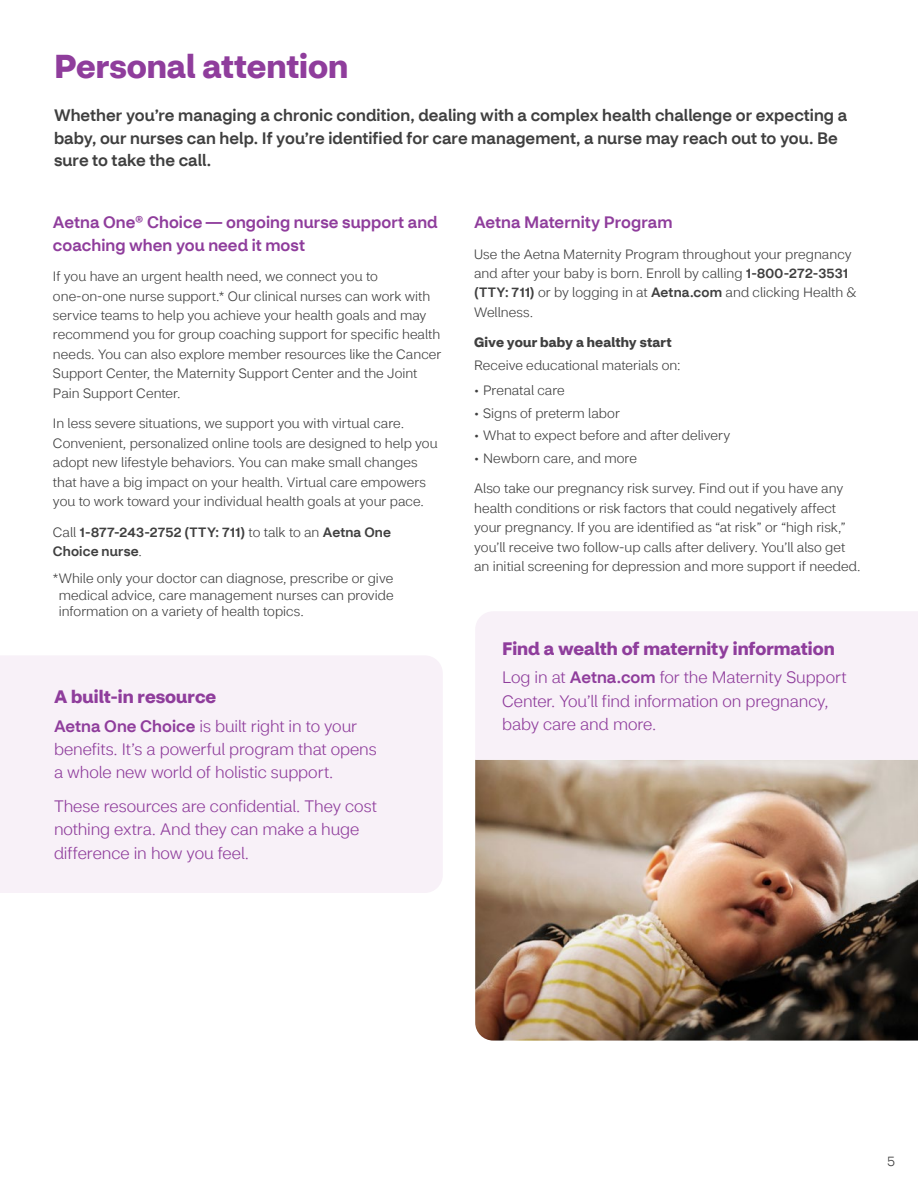
<style>
.page{position:relative;width:918px;height:1188px;background:#fff}
.page>*{position:absolute;margin:0;border:0;box-sizing:border-box;transform-origin:0 0}
.t1{font:700 33px "CVS Health Sans";letter-spacing:-.005em;color:#8f3d9c}
.t2{font:700 18px "CVS Health Sans";color:#8f3d9c}
.t3{font:300 16.5px/23.2px "CVS Health Sans";letter-spacing:-.005em;color:#8f3d9c}
.t4{font:500 16.5px/22.5px "CVS Health Sans";letter-spacing:.005em;color:#3f3f3f}
.t5{font:500 16.5px/22.5px "CVS Health Sans";letter-spacing:.005em;color:#8f3d9c}
.t6{font:300 13.5px/19.5px "CVS Health Sans";color:#3f3f3f}
.t7{font:500 13.5px/19.5px "CVS Health Sans";letter-spacing:.015em;color:#3f3f3f}
.t8{font:700 13.5px "CVS Health Sans";letter-spacing:.01em;color:#3f3f3f}
.s1{font-weight:300}
.s2{font-weight:500}
</style>
<div class="page">
<div style="left:0;top:656px;width:443px;height:237px;background:#f8f1f8"></div>
<img style="left:475px;top:760px;width:443px;height:281px">
<div style="left:475px;top:611px;width:443px;height:149px;background:#f8f1f8"></div>
<h2 class="t1" style="left:54px;top:46px;width:296px">Personal attention</h2>
<p class="t4" style="left:54px;top:104px;width:795px">Whether you’re managing a chronic condition, dealing with a complex health challenge or expecting a baby, our nurses can help. If you’re identified for care management, a nurse may reach out to you. Be sure to take the call.</p>
<h3 class="t5" style="left:53px;top:211px;width:386px">Aetna One® Choice — ongoing nurse support and coaching when you need it most</h3>
<p class="t6" style="left:53px;top:267px;width:390px">If you have an urgent health need, we connect you to one-on-one nurse support.* Our clinical nurses can work with service teams to help you achieve your health goals and may recommend you for group coaching support for specific health needs. You can also explore member resources like the Cancer Support Center, the Maternity Support Center and the Joint Pain Support Center.</p>
<p class="t6" style="left:53px;top:414px;width:386px">In less severe situations, we support you with virtual care.<br>Convenient, personalized online tools are designed to help you adopt new lifestyle behaviors. You can make small changes that have a big impact on your health. Virtual care empowers you to work toward your individual health goals at your pace.</p>
<p class="t7" style="left:53px;top:522px;width:340px"><span class="s1">Call</span> 1-877-243-2752 (TTY: 711) <span class="s1">to talk to an</span> Aetna One<br>Choice nurse<span class="s1">.</span></p>
<p class="t6" style="left:59px;top:570px;width:336px;line-height:16.5px;text-align:justify;text-indent:-6px">*While only your doctor can diagnose, prescribe or give medical advice, care management nurses can provide information on a variety of health topics.</p>
<h3 class="t2" style="left:54px;top:685px;width:164px">A built-in resource</h3>
<p class="t3" style="left:54px;top:714px;width:324px"><span class="s2">Aetna One Choice</span> is built right in to your benefits. It’s a powerful program that opens a whole new world of holistic support.</p>
<p class="t3" style="left:54px;top:795px;width:324px">These resources are confidential. They cost nothing extra. And they can make a huge difference in how you feel.</p>
<h3 class="t5" style="left:474px;top:211px;width:200px">Aetna Maternity Program</h3>
<p class="t6" style="left:474px;top:244px;width:384px">Use the Aetna Maternity Program throughout your pregnancy and after your baby is born. Enroll by calling <span class="s2">1-800-272-3531 (TTY: 711)</span> or by logging in at <span class="s2">Aetna.com</span> and clicking Health &amp; Wellness.</p>
<h4 class="t8" style="left:474px;top:334px;width:199px">Give your baby a healthy start</h4>
<p class="t6" style="left:474px;top:356px;width:208px">Receive educational materials on:</p>
<p class="t6" style="left:474px;top:381px;width:92px">• Prenatal care</p>
<p class="t6" style="left:474px;top:403px;width:147px">• Signs of preterm labor</p>
<p class="t6" style="left:474px;top:426px;width:258px">• What to expect before and after delivery</p>
<p class="t6" style="left:474px;top:449px;width:164px">• Newborn care, and more</p>
<p class="t6" style="left:474px;top:479px;width:388px">Also take our pregnancy risk survey. Find out if you have any health conditions or risk factors that could negatively affect your pregnancy. If you are identified as “at risk” or “high risk,” you’ll receive two follow-up calls after delivery. You’ll also get an initial screening for depression and more support if needed.</p>
<h3 class="t2" style="left:502px;top:637px;width:334px">Find a wealth of maternity information</h3>
<p class="t3" style="left:502px;top:666px;width:346px">Log in at <span class="s2">Aetna.com</span> for the Maternity Support<br>Center. You’ll find information on pregnancy, baby care and more.</p>
<p class="t6" style="left:887px;top:1152px;width:9px">5</p>
</div>
